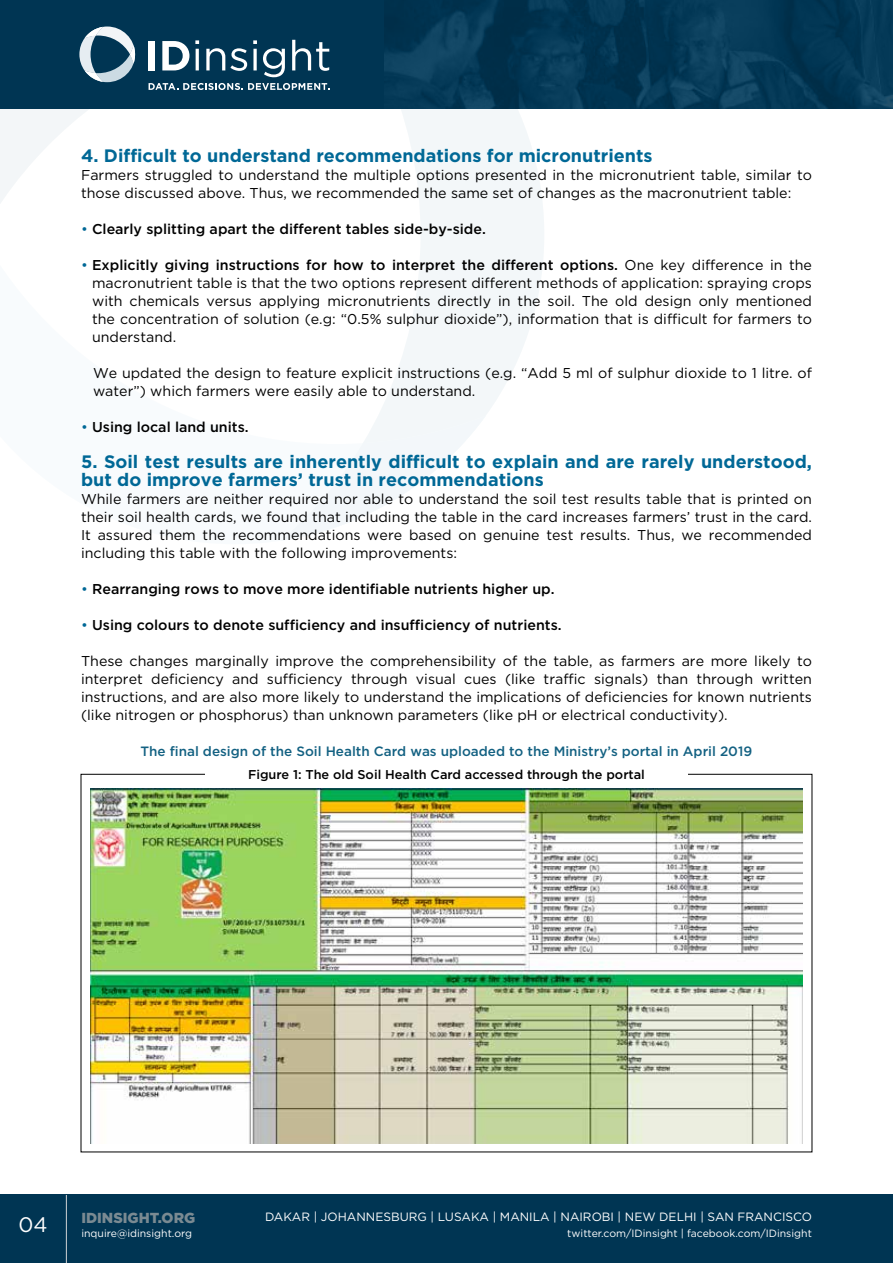
<style>
.page{position:relative;width:893px;height:1263px;background:#fff}
.page>*{position:absolute;margin:0;border:0;box-sizing:border-box;transform-origin:0 0}
.t1{font:21px "Gotham";color:#fff}
.t2{font:700 18px/18px "Gotham";color:#006896}
.t3{font:900 14.55px "Gotham";color:#7a8a92}
.t4{font:14.25px/18px "Gotham";color:#000;text-align:justify}
.t5{font:500 14.25px "Gotham";color:#000}
.t6{font:500 13.5px "Gotham";color:#136182}
.t7{font:500 12.75px "Gotham";color:#000}
.t8{font:12px "Gotham";color:#fff}
.t9{font:10.5px "Gotham";color:#fff}
.s1{font-weight:400;color:#006896}
.s2{color:#006896}
.s3{font-weight:500}
</style>
<div class="page">
<svg style="left:486px;top:108px;width:58px;height:306px;fill:#f3f7f9"></svg>
<svg style="left:379px;top:336px;width:107px;height:79px;fill:#f3f7f9"></svg>
<svg style="left:0;top:108px;width:486px;height:228px"></svg>
<svg style="left:283px;top:415px;width:202px;height:125px"></svg>
<div style="left:0;top:1195px;width:893px;height:68px;background:#003553"></div>
<hr style="left:66px;top:1195px;width:1px;height:68px;background:#cfd2d5">
<div style="left:0;top:0;width:384px;height:108px;background:#003553"></div>
<div style="left:149px;top:41px;width:6px;height:29px;background:#fff"></div>
<svg style="left:162px;top:41px;width:27px;height:29px"></svg>
<svg style="left:195px;top:40px;width:4px;height:4px"></svg>
<hr style="left:196px;top:49px;width:3px;height:21px;background:#fff">
<svg style="left:206px;top:48px;width:41px;height:23px"></svg>
<svg style="left:253px;top:40px;width:4px;height:4px"></svg>
<svg style="left:253px;top:49px;width:4px;height:21px"></svg>
<svg style="left:263px;top:39px;width:67px;height:38px"></svg>
<svg style="left:149px;top:83px;width:180px;height:7px"></svg>
<svg style="left:79px;top:27px;width:56px;height:55px"></svg>
<img style="left:91px;top:789px;width:711px;height:354px">
<img style="left:384px;top:0;width:509px;height:108px">
<p class="t2" style="left:81px;top:146px;width:573px">4. Difficult to understand recommendations for micronutrients</p>
<p class="t4" style="left:81px;top:166px;width:732px">Farmers struggled to understand the multiple options presented in the micronutrient table, similar to those discussed above. Thus, we recommended the same set of changes as the macronutrient table:</p>
<p class="t5" style="left:81px;top:221px;width:406px"><span class="s1">•</span> Clearly splitting apart the different tables side-by-side.</p>
<p class="t4" style="left:92px;top:256px;width:721px;text-indent:-11px"><span class="s2">•</span> <span class="s3">Explicitly giving instructions for how to interpret the different options.</span> One key difference in the macronutrient table is that the two options represent different methods of application: spraying crops with chemicals versus applying micronutrients directly in the soil. The old design only mentioned the concentration of solution (e.g: “0.5% sulphur dioxide”), information that is difficult for farmers to understand.</p>
<p class="t4" style="left:93px;top:364px;width:720px">We updated the design to feature explicit instructions (e.g. “Add 5 ml of sulphur dioxide to 1 litre. of water”) which farmers were easily able to understand.</p>
<p class="t5" style="left:81px;top:419px;width:169px"><span class="s1">•</span> Using local land units.</p>
<p class="t2" style="left:81px;top:452px;width:732px">5. Soil test results are inherently difficult to explain and are rarely understood, but do improve farmers’ trust in recommendations</p>
<p class="t4" style="left:81px;top:490px;width:732px">While farmers are neither required nor able to understand the soil test results table that is printed on their soil health cards, we found that including the table in the card increases farmers’ trust in the card.<br>It assured them the recommendations were based on genuine test results. Thus, we recommended including this table with the following improvements:</p>
<p class="t5" style="left:81px;top:581px;width:475px"><span class="s1">•</span> Rearranging rows to move more identifiable nutrients higher up.</p>
<p class="t5" style="left:81px;top:617px;width:482px"><span class="s1">•</span> Using colours to denote sufficiency and insufficiency of nutrients.</p>
<p class="t4" style="left:81px;top:652px;width:732px">These changes marginally improve the comprehensibility of the table, as farmers are more likely to interpret deficiency and sufficiency through visual cues (like traffic signals) than through written instructions, and are also more likely to understand the implications of deficiencies for known nutrients (like nitrogen or phosphorus) than unknown parameters (like pH or electrical conductivity).</p>
<p class="t6" style="left:141px;top:744px;width:613px">The final design of the Soil Health Card was uploaded to the Ministry’s portal in April 2019</p>
<p class="t7" style="left:248px;top:767px;width:398px">Figure 1: The old Soil Health Card accessed through the portal</p>
<h1 class="t1" style="left:18px;top:1213px;width:31px">04</h1>
<p class="t3" style="left:81px;top:1209px;width:115px">IDINSIGHT.ORG</p>
<p class="t9" style="left:81px;top:1228px;width:112px">inquire@idinsight.org</p>
<p class="t8" style="left:265px;top:1210px;width:548px">DAKAR | JOHANNESBURG | LUSAKA | MANILA | NAIROBI | NEW DELHI | SAN FRANCISCO</p>
<p class="t9" style="left:567px;top:1228px;width:246px">twitter.com/IDinsight | facebook.com/IDinsight</p>
</div>
